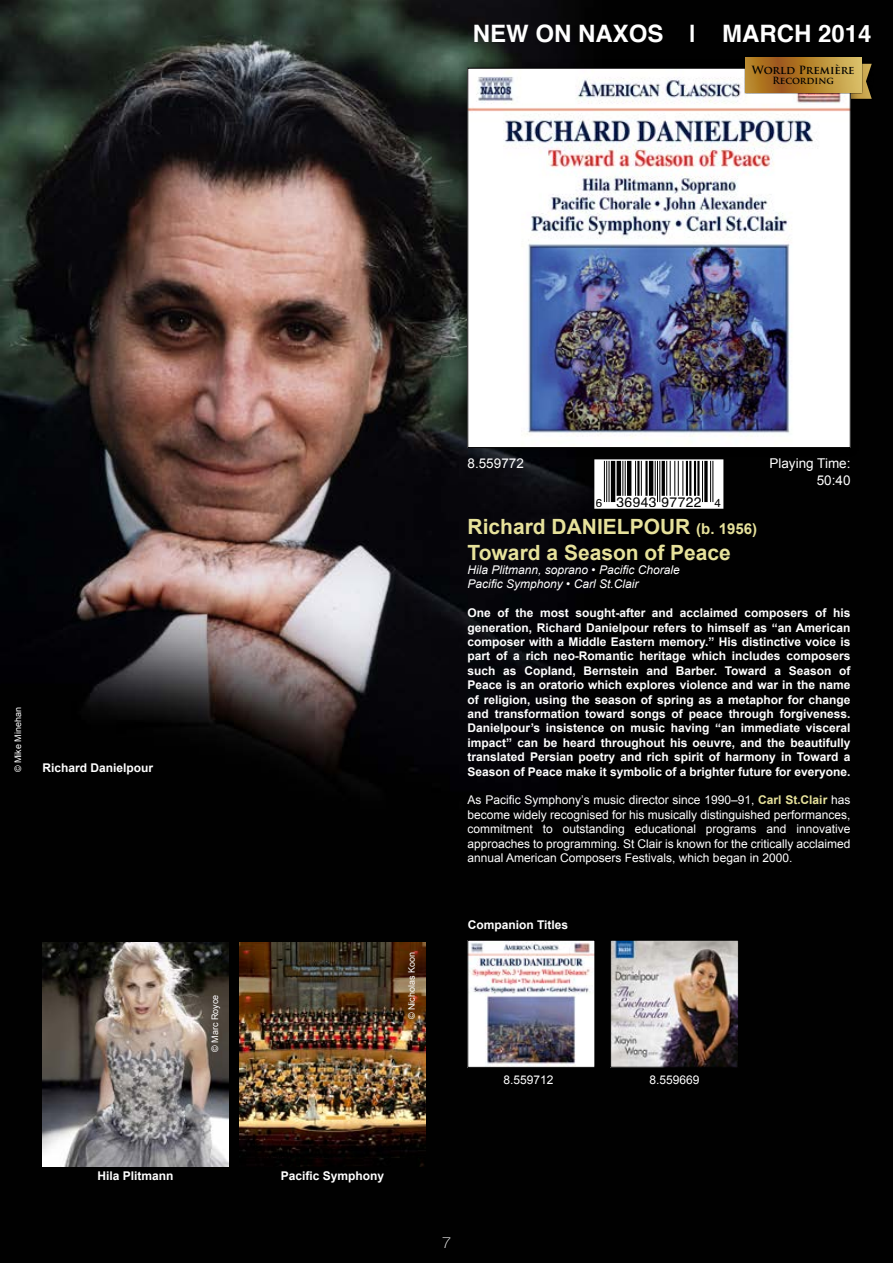
<style>
.page{position:relative;width:893px;height:1263px;background:#fff}
.page>*{position:absolute;margin:0;border:0;box-sizing:border-box;transform-origin:0 0}
.t1{font:700 24px "Helvetica";color:#fff}
.t2{font:700 21px/25.2px "Arial";color:#e7e29b}
.t3{font:100 expanded 15px "Helvetica Neue";color:#fff}
.t4{font:13.8px "Helvetica";letter-spacing:.025em;color:#000}
.t5{font:13.5px/16.2px "Arial";color:#fff;text-align:right}
.t6{font:700 12px/14.4px "Arial";color:#fff;text-align:justify}
.t7{font:12px/14.4px "Arial";color:#fff;text-align:justify}
.t8{font:italic 12px/14.4px "Arial";color:#fff}
.t9{font:700 11.1px "Trajan Pro";color:#000}
.t10{font:700 9.6px "Trajan Pro";color:#000}
.t11{font:9px "Arial";color:#fff}
.s1{font-size:11.55px}
.s2{font-size:15px}
.s3{font-weight:700;color:#e7e29b}
.s4{font-family:"Calibri";font-weight:700;color:#e7e29b}
</style>
<div class="page">
<img style="left:0;top:0;width:893px;height:1263px">
<img style="left:239px;top:942px;width:186px;height:224px">
<img style="left:43px;top:942px;width:186px;height:224px">
<svg style="left:597px;top:462px;width:123px;height:44px"></svg>
<hr style="left:604px;top:460px;width:1px;height:42px;background:#000">
<hr style="left:606px;top:460px;width:1px;height:42px;background:#000">
<hr style="left:608px;top:460px;width:1px;height:42px;background:#000">
<hr style="left:611px;top:460px;width:4px;height:42px;background:#000">
<hr style="left:617px;top:460px;width:4px;height:36px;background:#000">
<hr style="left:622px;top:460px;width:1px;height:36px;background:#000">
<hr style="left:625px;top:460px;width:1px;height:36px;background:#000">
<hr style="left:627px;top:460px;width:4px;height:36px;background:#000">
<hr style="left:635px;top:460px;width:1px;height:36px;background:#000">
<hr style="left:637px;top:460px;width:2px;height:36px;background:#000">
<hr style="left:641px;top:460px;width:1px;height:36px;background:#000">
<hr style="left:645px;top:460px;width:3px;height:36px;background:#000">
<hr style="left:649px;top:460px;width:4px;height:36px;background:#000">
<hr style="left:655px;top:460px;width:1px;height:36px;background:#000">
<hr style="left:657px;top:460px;width:1px;height:42px;background:#000">
<hr style="left:659px;top:460px;width:1px;height:42px;background:#000">
<hr style="left:662px;top:460px;width:3px;height:36px;background:#000">
<hr style="left:666px;top:460px;width:1px;height:36px;background:#000">
<hr style="left:670px;top:460px;width:1px;height:36px;background:#000">
<hr style="left:674px;top:460px;width:1px;height:36px;background:#000">
<hr style="left:678px;top:460px;width:1px;height:36px;background:#000">
<hr style="left:682px;top:460px;width:1px;height:36px;background:#000">
<hr style="left:686px;top:460px;width:2px;height:36px;background:#000">
<hr style="left:689px;top:460px;width:2px;height:36px;background:#000">
<hr style="left:694px;top:460px;width:2px;height:36px;background:#000">
<hr style="left:697px;top:460px;width:2px;height:36px;background:#000">
<hr style="left:702px;top:460px;width:1px;height:42px;background:#000">
<svg style="left:704px;top:462px;width:4px;height:40px"></svg>
<hr style="left:710px;top:460px;width:1px;height:42px;background:#000">
<hr style="left:712px;top:460px;width:1px;height:42px;background:#000">
<div style="left:594px;top:459px;width:129px;height:50px;border:2px solid #fff"></div>
<div style="left:754px;top:62px;width:120px;height:38px;background:linear-gradient(to bottom,#000,#000)"></div>
<svg style="left:860px;top:64px;width:12px;height:35px"></svg>
<div style="left:458px;top:59px;width:402px;height:398px;background:#000;opacity:.5"></div>
<img style="left:470px;top:70px;width:378px;height:376px">
<svg style="left:744px;top:55px;width:118px;height:39px"></svg>
<svg style="left:745px;top:57px;width:116px;height:35px;background:#b78532"></svg>
<img style="left:470px;top:942px;width:123px;height:123px">
<img style="left:612px;top:942px;width:125px;height:123px">
<div style="left:610px;top:940px;width:129px;height:127px;border:1px solid #000"></div>
<h1 class="t1" style="left:473px;top:15px;width:400px">NEW ON NAXOS | MARCH 2014</h1>
<p class="t9" style="left:752px;top:63px;width:104px">World Première</p>
<p class="t10" style="left:772px;top:74px;width:63px">Recording</p>
<p class="t11" style="left:12px;top:772px;width:67px;rotate:-90deg">© Mike Minehan</p>
<p class="t6" style="left:43px;top:761px;width:112px">Richard Danielpour</p>
<p class="t11" style="left:209px;top:1052px;width:59px;rotate:-90deg">© Marc Royce</p>
<p class="t11" style="left:406px;top:1019px;width:69px;rotate:-90deg">© Nicholas Koon</p>
<p class="t5" style="left:468px;top:456px;width:58px">8.559772</p>
<p class="t4" style="left:596px;top:491px;width:127px"><span class="s1">6</span> 36943 97722 <span class="s1">4</span></p>
<p class="t5" style="left:769px;top:456px;width:83px">Playing Time:<br>50:40</p>
<h2 class="t2" style="left:468px;top:515px;width:291px">Richard DANIELPOUR <span class="s2">(b. 1956)<br></span>Toward a Season of Peace</h2>
<p class="t8" style="left:468px;top:563px;width:214px">Hila Plitmann, soprano • Pacific Chorale<br>Pacific Symphony • Carl St.Clair</p>
<p class="t6" style="left:468px;top:606px;width:384px">One of the most sought-after and acclaimed composers of his generation, Richard Danielpour refers to himself as “an American composer with a Middle Eastern memory.” His distinctive voice is part of a rich neo-Romantic heritage which includes composers such as Copland, Bernstein and Barber. Toward a Season of Peace is an oratorio which explores violence and war in the name of religion, using the season of spring as a metaphor for change and transformation toward songs of peace through forgiveness.<br>Danielpour’s insistence on music having “an immediate visceral impact” can be heard throughout his oeuvre, and the beautifully translated Persian poetry and rich spirit of harmony in Toward a Season of Peace make it symbolic of a brighter future for everyone.</p>
<p class="t7" style="left:468px;top:793px;width:384px">As Pacific Symphony’s music director since 1990–91, <span class="s3">Carl St</span><span class="s4">.</span><span class="s3">Clair</span> has become widely recognised for his musically distinguished performances, commitment to outstanding educational programs and innovative approaches to programming. St Clair is known for the critically acclaimed annual American Composers Festivals, which began in 2000.</p>
<p class="t6" style="left:468px;top:917px;width:102px">Companion Titles</p>
<p class="t7" style="left:503px;top:1072px;width:52px">8.559712</p>
<p class="t7" style="left:649px;top:1072px;width:52px">8.559669</p>
<p class="t6" style="left:98px;top:1169px;width:78px">Hila Plitmann</p>
<p class="t6" style="left:281px;top:1169px;width:105px">Pacific Symphony</p>
<p class="t3" style="left:442px;top:1233px;width:10px">7</p>
</div>
